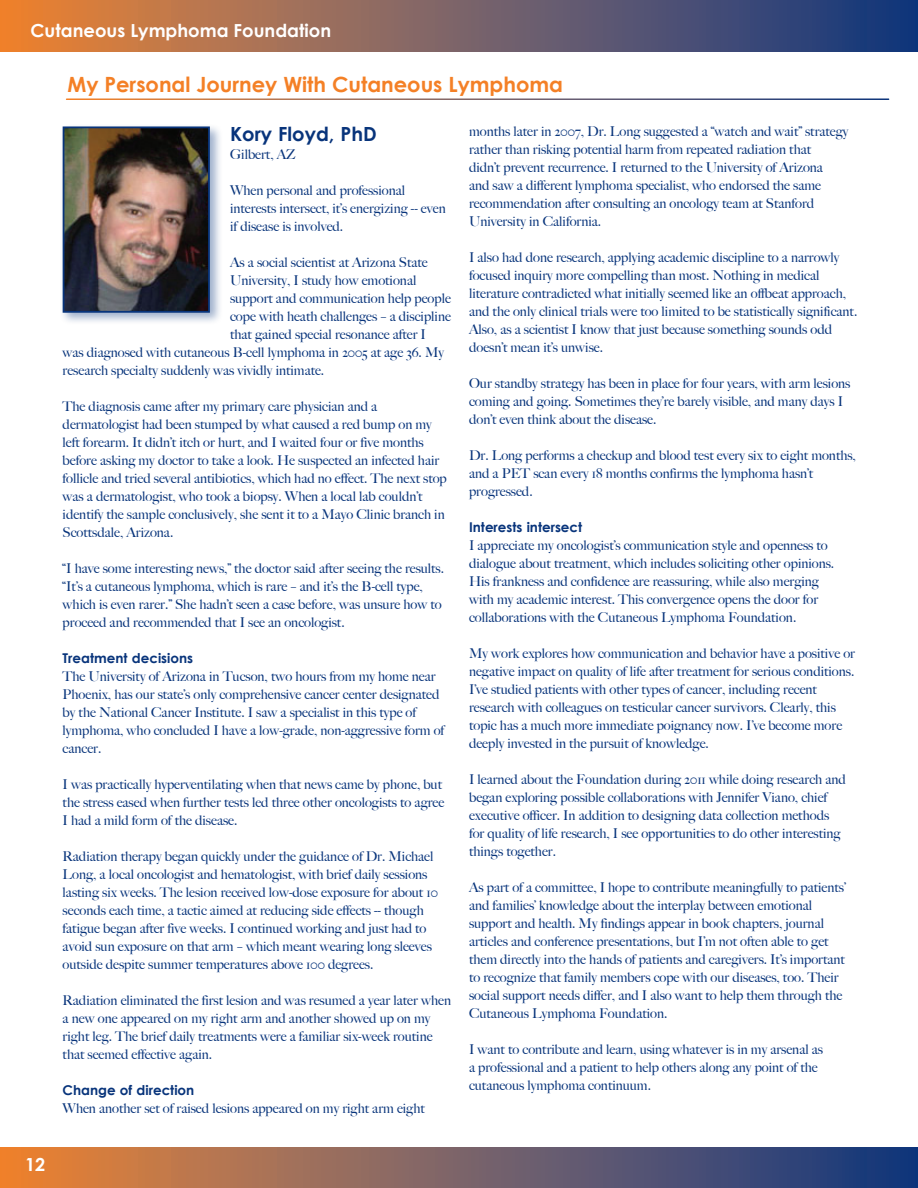
<style>
.page{position:relative;width:918px;height:1188px;background:#fff}
.page>*{position:absolute;margin:0;border:0;box-sizing:border-box;transform-origin:0 0}
.t1{font:700 21px "Century Gothic";color:#f48026}
.t2{font:700 19.5px "Century Gothic";color:#08347b}
.t3{font:700 18px "Century Gothic";color:#fff}
.t4{font:500 13.5px/18px "Big Caslon";color:#08347b}
.t5{font:700 13.5px "Century Gothic";color:#08347b}
</style>
<div class="page">
<svg style="left:0;top:1px;width:918px;height:51px;background:#7d6161"></svg>
<svg style="left:0;top:1148px;width:918px;height:40px;background:#7e6161"></svg>
<div style="left:59px;top:123px;width:164px;height:203px;background:#08347b;opacity:.39"></div>
<img style="left:66px;top:129px;width:141px;height:181px">
<div style="left:63px;top:126px;width:147px;height:187px;border:2px solid #08347b"></div>
<h3 class="t3" style="left:31px;top:19px;width:302px">Cutaneous Lymphoma Foundation</h3>
<h3 class="t3" style="left:25px;top:1153px;width:22px">12</h3>
<h1 class="t1" style="left:68px;top:71px;width:497px">My Personal Journey With Cutaneous Lymphoma</h1>
<h2 class="t2" style="left:230px;top:122px;width:148px">Kory Floyd, PhD</h2>
<p class="t4" style="left:230px;top:146px;width:67px">Gilbert, AZ</p>
<p class="t4" style="left:230px;top:182px;width:217px">When personal and professional interests intersect, it’s energizing -- even if disease is involved.</p>
<p class="t4" style="left:230px;top:254px;width:199px">As a social scientist at Arizona State</p>
<p class="t4" style="left:230px;top:272px;width:188px">University, I study how emotional</p>
<p class="t4" style="left:230px;top:290px;width:222px">support and communication help people</p>
<p class="t4" style="left:230px;top:308px;width:222px">cope with heath challenges – a discipline</p>
<p class="t4" style="left:230px;top:326px;width:197px">that gained special resonance after I</p>
<p class="t4" style="left:63px;top:344px;width:383px">was diagnosed with cutaneous B-cell lymphoma in 2005 at age 36. My</p>
<p class="t4" style="left:63px;top:362px;width:263px">research specialty suddenly was vividly intimate.</p>
<p class="t4" style="left:63px;top:398px;width:386px">The diagnosis came after my primary care physician and a dermatologist had been stumped by what caused a red bump on my left forearm. It didn’t itch or hurt, and I waited four or five months before asking my doctor to take a look. He suspected an infected hair follicle and tried several antibiotics, which had no effect. The next stop was a dermatologist, who took a biopsy. When a local lab couldn’t identify the sample conclusively, she sent it to a Mayo Clinic branch in Scottsdale, Arizona.</p>
<p class="t4" style="left:63px;top:559px;width:383px">“I have some interesting news,” the doctor said after seeing the results. “It’s a cutaneous lymphoma, which is rare – and it’s the B-cell type, which is even rarer.” She hadn’t seen a case before, was unsure how to proceed and recommended that I see an oncologist.</p>
<p class="t5" style="left:63px;top:650px;width:132px">Treatment decisions</p>
<p class="t4" style="left:63px;top:667px;width:383px">The University of Arizona in Tucson, two hours from my home near Phoenix, has our state’s only comprehensive cancer center designated by the National Cancer Institute. I saw a specialist in this type of lymphoma, who concluded I have a low-grade, non-aggressive form of cancer.</p>
<p class="t4" style="left:63px;top:775px;width:383px">I was practically hyperventilating when that news came by phone, but the stress eased when further tests led three other oncologists to agree<br>I had a mild form of the disease.</p>
<p class="t4" style="left:63px;top:847px;width:377px">Radiation therapy began quickly under the guidance of Dr. Michael Long, a local oncologist and hematologist, with brief daily sessions lasting six weeks. The lesion received low-dose exposure for about 10 seconds each time, a tactic aimed at reducing side effects -- though fatigue began after five weeks. I continued working and just had to avoid sun exposure on that arm – which meant wearing long sleeves outside despite summer temperatures above 100 degrees.</p>
<p class="t4" style="left:63px;top:991px;width:390px">Radiation eliminated the first lesion and was resumed a year later when a new one appeared on my right arm and another showed up on my right leg. The brief daily treatments were a familiar six-week routine that seemed effective again.</p>
<p class="t5" style="left:63px;top:1082px;width:133px">Change of direction</p>
<p class="t4" style="left:63px;top:1099px;width:364px">When another set of raised lesions appeared on my right arm eight</p>
<p class="t4" style="left:469px;top:123px;width:381px">months later in 2007, Dr. Long suggested a “watch and wait” strategy rather than risking potential harm from repeated radiation that<br>didn’t prevent recurrence. I returned to the University of Arizona<br>and saw a different lymphoma specialist, who endorsed the same recommendation after consulting an oncology team at Stanford University in California.</p>
<p class="t4" style="left:469px;top:249px;width:390px">I also had done research, applying academic discipline to a narrowly focused inquiry more compelling than most. Nothing in medical literature contradicted what initially seemed like an offbeat approach, and the only clinical trials were too limited to be statistically significant.<br>Also, as a scientist I know that just because something sounds odd doesn’t mean it’s unwise.</p>
<p class="t4" style="left:469px;top:375px;width:383px">Our standby strategy has been in place for four years, with arm lesions coming and going. Sometimes they’re barely visible, and many days I don’t even think about the disease.</p>
<p class="t4" style="left:469px;top:447px;width:388px">Dr. Long performs a checkup and blood test every six to eight months, and a PET scan every 18 months confirms the lymphoma hasn’t progressed.</p>
<p class="t5" style="left:469px;top:519px;width:115px">Interests intersect</p>
<p class="t4" style="left:469px;top:537px;width:367px">I appreciate my oncologist’s communication style and openness to dialogue about treatment, which includes soliciting other opinions.<br>His frankness and confidence are reassuring, while also merging with my academic interest. This convergence opens the door for collaborations with the Cutaneous Lymphoma Foundation.</p>
<p class="t4" style="left:469px;top:645px;width:387px">My work explores how communication and behavior have a positive or negative impact on quality of life after treatment for serious conditions.<br>I’ve studied patients with other types of cancer, including recent research with colleagues on testicular cancer survivors. Clearly, this topic has a much more immediate poignancy now. I’ve become more deeply invested in the pursuit of knowledge.</p>
<p class="t4" style="left:469px;top:771px;width:378px">I learned about the Foundation during 2011 while doing research and began exploring possible collaborations with Jennifer Viano, chief executive officer. In addition to designing data collection methods for quality of life research, I see opportunities to do other interesting things together.</p>
<p class="t4" style="left:469px;top:879px;width:378px">As part of a committee, I hope to contribute meaningfully to patients’ and families’ knowledge about the interplay between emotional support and health. My findings appear in book chapters, journal articles and conference presentations, but I’m not often able to get them directly into the hands of patients and caregivers. It’s important to recognize that family members cope with our diseases, too. Their social support needs differ, and I also want to help them through the Cutaneous Lymphoma Foundation.</p>
<p class="t4" style="left:469px;top:1040px;width:355px">I want to contribute and learn, using whatever is in my arsenal as a professional and a patient to help others along any point of the cutaneous lymphoma continuum.</p>
</div>
